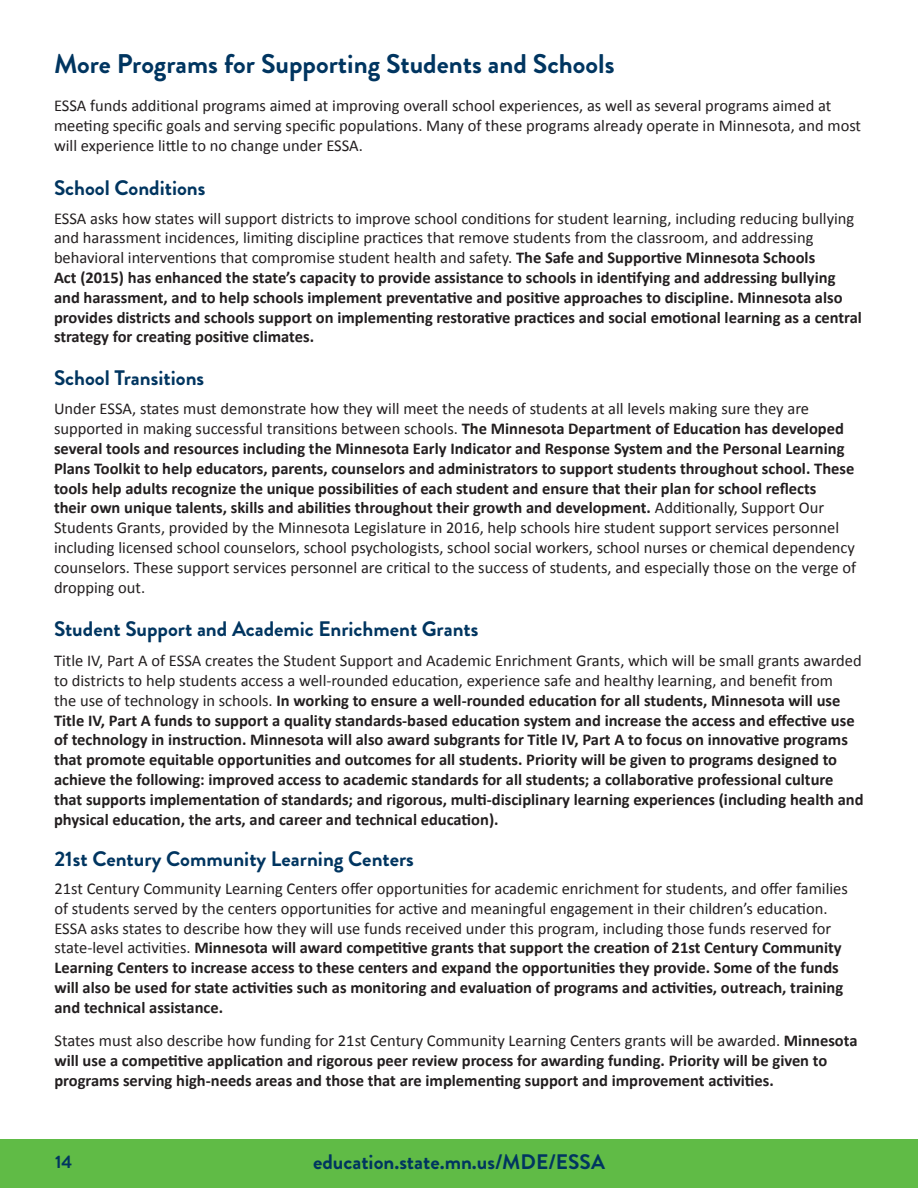
<style>
.page{position:relative;width:918px;height:1188px;background:#fff}
.page>*{position:absolute;margin:0;border:0;box-sizing:border-box;transform-origin:0 0}
.t1{font:700 27px "Brandon Grotesque";color:#003560}
.t2{font:700 21px "Brandon Grotesque";color:#003560}
.t3{font:700 18px "Brandon Grotesque";color:#003560}
.t4{font:700 16.5px/19.8px "Calibri";color:#231f20}
.t5{font:16.5px/19.8px "Calibri";color:#231f20}
.s1{font-weight:400}
.s2{font-weight:700}
</style>
<div class="page">
<div style="left:0;top:1139px;width:918px;height:49px;background:#60bb46"></div>
<h1 class="t1" style="left:54px;top:45px;width:562px">More Programs for Supporting Students and Schools</h1>
<p class="t5" style="left:54px;top:96px;width:809px">ESSA funds additional programs aimed at improving overall school experiences, as well as several programs aimed at meeting specific goals and serving specific populations. Many of these programs already operate in Minnesota, and most will experience little to no change under ESSA.</p>
<h2 class="t2" style="left:54px;top:173px;width:153px">School Conditions</h2>
<p class="t4" style="left:54px;top:208px;width:809px"><span class="s1">ESSA asks how states will support districts to improve school conditions for student learning, including reducing bullying and harassment incidences, limiting discipline practices that remove students from the classroom, and addressing behavioral interventions that compromise student health and safety.</span> The Safe and Supportive Minnesota Schools<br>Act (2015) has enhanced the state’s capacity to provide assistance to schools in identifying and addressing bullying and harassment, and to help schools implement preventative and positive approaches to discipline. Minnesota also provides districts and schools support on implementing restorative practices and social emotional learning as a central strategy for creating positive climates.</p>
<h2 class="t2" style="left:54px;top:363px;width:152px">School Transitions</h2>
<p class="t5" style="left:54px;top:399px;width:804px">Under ESSA, states must demonstrate how they will meet the needs of students at all levels making sure they are supported in making successful transitions between schools. <span class="s2">The Minnesota Department of Education has developed several tools and resources including the Minnesota Early Indicator and Response System and the Personal Learning Plans Toolkit to help educators, parents, counselors and administrators to support students throughout school. These tools help adults recognize the unique possibilities of each student and ensure that their plan for school reflects<br>their own unique talents, skills and abilities throughout their growth and development.</span> Additionally, Support Our Students Grants, provided by the Minnesota Legislature in 2016, help schools hire student support services personnel including licensed school counselors, school psychologists, school social workers, school nurses or chemical dependency counselors. These support services personnel are critical to the success of students, and especially those on the verge of dropping out.</p>
<h2 class="t2" style="left:54px;top:615px;width:426px">Student Support and Academic Enrichment Grants</h2>
<p class="t4" style="left:54px;top:651px;width:811px"><span class="s1">Title IV, Part A of ESSA creates the Student Support and Academic Enrichment Grants, which will be small grants awarded to districts to help students access a well-rounded education, experience safe and healthy learning, and benefit from<br>the use of technology in schools.</span> In working to ensure a well-rounded education for all students, Minnesota will use Title IV, Part A funds to support a quality standards-based education system and increase the access and effective use of technology in instruction. Minnesota will also award subgrants for Title IV, Part A to focus on innovative programs that promote equitable opportunities and outcomes for all students. Priority will be given to programs designed to achieve the following: improved access to academic standards for all students; a collaborative professional culture that supports implementation of standards; and rigorous, multi-disciplinary learning experiences (including health and physical education, the arts, and career and technical education).</p>
<h2 class="t2" style="left:54px;top:844px;width:361px">21st Century Community Learning Centers</h2>
<p class="t5" style="left:54px;top:879px;width:795px">21st Century Community Learning Centers offer opportunities for academic enrichment for students, and offer families of students served by the centers opportunities for active and meaningful engagement in their children’s education.<br>ESSA asks states to describe how they will use funds received under this program, including those funds reserved for state-level activities. <span class="s2">Minnesota will award competitive grants that support the creation of 21st Century Community Learning Centers to increase access to these centers and expand the opportunities they provide. Some of the funds will also be used for state activities such as monitoring and evaluation of programs and activities, outreach, training and technical assistance.</span></p>
<p class="t4" style="left:54px;top:1031px;width:805px"><span class="s1">States must also describe how funding for 21st Century Community Learning Centers grants will be awarded.</span> Minnesota will use a competitive application and rigorous peer review process for awarding funding. Priority will be given to programs serving high-needs areas and those that are implementing support and improvement activities.</p>
<p class="t3" style="left:55px;top:1149px;width:19px">14</p>
<p class="t2" style="left:313px;top:1147px;width:293px">education.state.mn.us/MDE/ESSA</p>
</div>
